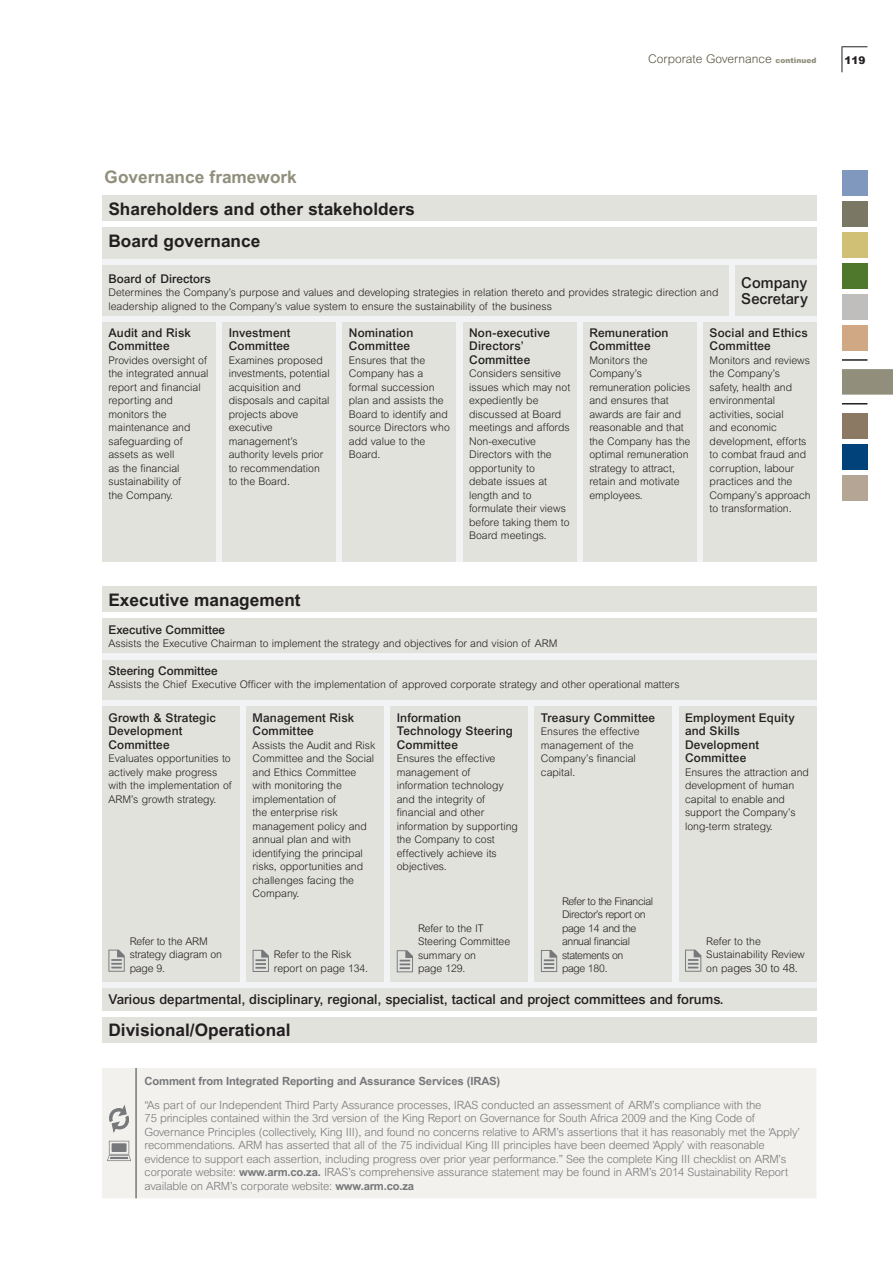
<style>
.page{position:relative;width:893px;height:1263px;background:#fff}
.page>*{position:absolute;margin:0;border:0;box-sizing:border-box;transform-origin:0 0}
.t1{font:700 17.25px "Arial MT Std";color:#231f20}
.t2{font:700 17.25px "Arial MT Std";color:#918f7c}
.t3{font:500 15px/16.5px "Arial MT Std";color:#231f20}
.t4{font:500 13.5px "Arial MT Std";color:#231f20}
.t5{font:500 12px/13.5px "Arial MT Std";letter-spacing:.015em;color:#231f20}
.t6{font:300 12px "Arial MT Std";color:#585641}
.t7{font:300 11.25px/13.5px "Arial MT Std";letter-spacing:-.015em;color:#76787b}
.t8{font:700 11.25px "Arial MT Std";letter-spacing:-.015em;color:#76787b}
.t9{font:300 11.25px "Arial MT Std";color:#231f20}
.t10{font:300 10.5px/13.5px "Arial MT Std";color:#231f20}
.t11{font:300 10.5px/13.5px "Arial MT Std";letter-spacing:-.04em;color:#231f20}
.t12{font:900 10.5px "Arial MT Std";color:#231f20}
.s1{font-weight:900;font-size:7.5px;color:#918f7c}
.s2{font-size:10.5px}
.s3{font-weight:700}
</style>
<div class="page">
<div style="left:102px;top:234px;width:714px;height:327px;background:#f2f3f4"></div>
<div style="left:102px;top:1068px;width:714px;height:130px;background:#f3f1ed"></div>
<hr style="left:135px;top:1068px;width:2px;height:130px;background:#76787b">
<svg style="left:109px;top:1106px;width:20px;height:25px"></svg>
<svg style="left:107px;top:1141px;width:24px;height:20px"></svg>
<div style="left:102px;top:623px;width:714px;height:386px;background:#f2f3f4"></div>
<div style="left:102px;top:322px;width:114px;height:239px;background:#e2e2dc"></div>
<div style="left:463px;top:322px;width:114px;height:239px;background:#e2e2dc"></div>
<div style="left:222px;top:322px;width:114px;height:239px;background:#e2e2dc"></div>
<div style="left:583px;top:322px;width:114px;height:239px;background:#e2e2dc"></div>
<div style="left:342px;top:322px;width:114px;height:239px;background:#e2e2dc"></div>
<div style="left:703px;top:322px;width:114px;height:239px;background:#e2e2dc"></div>
<div style="left:102px;top:196px;width:714px;height:25px;background:#e2e2dc"></div>
<div style="left:735px;top:265px;width:81px;height:51px;background:#e2e2dc"></div>
<div style="left:102px;top:265px;width:627px;height:51px;background:#e2e2dc"></div>
<div style="left:102px;top:227px;width:714px;height:32px;background:#e2e2dc"></div>
<div style="left:102px;top:587px;width:714px;height:25px;background:#e2e2dc"></div>
<div style="left:102px;top:988px;width:714px;height:23px;background:#e2e2dc"></div>
<div style="left:102px;top:618px;width:714px;height:35px;background:#e2e2dc"></div>
<div style="left:102px;top:660px;width:714px;height:39px;background:#e2e2dc"></div>
<div style="left:102px;top:707px;width:138px;height:275px;background:#e2e2dc"></div>
<svg style="left:108px;top:950px;width:17px;height:22px"></svg>
<div style="left:679px;top:707px;width:137px;height:275px;background:#e2e2dc"></div>
<svg style="left:685px;top:950px;width:16px;height:22px"></svg>
<div style="left:246px;top:707px;width:138px;height:275px;background:#e2e2dc"></div>
<svg style="left:253px;top:950px;width:16px;height:22px"></svg>
<div style="left:534px;top:707px;width:138px;height:275px;background:#e2e2dc"></div>
<svg style="left:541px;top:950px;width:16px;height:22px"></svg>
<div style="left:390px;top:707px;width:138px;height:275px;background:#e2e2dc"></div>
<svg style="left:397px;top:950px;width:16px;height:22px"></svg>
<div style="left:102px;top:1017px;width:714px;height:25px;background:#e2e2dc"></div>
<div style="left:842px;top:170px;width:25px;height:26px;background:#8198be"></div>
<div style="left:842px;top:201px;width:25px;height:26px;background:#7a7864"></div>
<div style="left:842px;top:232px;width:25px;height:26px;background:#d0c075"></div>
<div style="left:842px;top:263px;width:25px;height:26px;background:#50782c"></div>
<div style="left:842px;top:294px;width:25px;height:26px;background:#bfbebc"></div>
<div style="left:842px;top:325px;width:25px;height:26px;background:#d0a984"></div>
<svg style="left:842px;top:369px;width:51px;height:26px"></svg>
<div style="left:842px;top:413px;width:25px;height:25px;background:#8c7964"></div>
<div style="left:842px;top:444px;width:25px;height:25px;background:#004279"></div>
<div style="left:842px;top:475px;width:25px;height:25px;background:#b4a595"></div>
<hr style="left:842px;top:359px;width:25px;height:2px;background:#231f20">
<svg style="left:842px;top:403px;width:25px;height:1px"></svg>
<svg style="left:842px;top:46px;width:25px;height:26px"></svg>
<h1 class="t2" style="left:105px;top:166px;width:194px">Governance framework</h1>
<h1 class="t1" style="left:108px;top:198px;width:308px">Shareholders and other stakeholders</h1>
<h1 class="t1" style="left:108px;top:230px;width:153px">Board governance</h1>
<p class="t6" style="left:648px;top:52px;width:170px">Corporate Governance <span class="s1">continued</span></p>
<p class="t12" style="left:844px;top:53px;width:23px">119</p>
<p class="t5" style="left:108px;top:271px;width:104px">Board of Directors</p>
<p class="t10" style="left:108px;top:286px;width:611px">Determines the Company’s purpose and values and developing strategies in relation thereto and provides strategic direction and leadership aligned to the Company’s value system to ensure the sustainability of the business</p>
<h2 class="t3" style="left:741px;top:274px;width:68px">Company<br>Secretary</h2>
<p class="t5" style="left:108px;top:326px;width:84px">Audit and Risk<br>Committee</p>
<p class="t10" style="left:108px;top:353px;width:102px">Provides oversight of the integrated annual report and financial reporting and monitors the maintenance and safeguarding of assets as well<br>as the financial sustainability of<br>the Company.</p>
<p class="t5" style="left:229px;top:326px;width:63px">Investment<br>Committee</p>
<p class="t10" style="left:229px;top:353px;width:103px">Examines proposed investments, potential acquisition and disposals and capital projects above executive management’s authority levels prior to recommendation to the Board.</p>
<p class="t5" style="left:349px;top:326px;width:66px">Nomination<br>Committee</p>
<p class="t10" style="left:349px;top:353px;width:102px">Ensures that the<br>Company has a formal succession plan and assists the<br>Board to identify and source Directors who add value to the<br>Board.</p>
<p class="t5" style="left:469px;top:326px;width:83px">Non-executive<br>Directors’<br>Committee</p>
<p class="t10" style="left:469px;top:367px;width:103px">Considers sensitive issues which may not expediently be discussed at Board meetings and affords<br>Non-executive<br>Directors with the opportunity to debate issues at length and to formulate their views before taking them to<br>Board meetings.</p>
<p class="t5" style="left:589px;top:326px;width:81px">Remuneration<br>Committee</p>
<p class="t10" style="left:589px;top:353px;width:103px">Monitors the<br>Company’s remuneration policies and ensures that awards are fair and reasonable and that the Company has the optimal remuneration strategy to attract, retain and motivate employees.</p>
<p class="t5" style="left:710px;top:326px;width:100px">Social and Ethics<br>Committee</p>
<p class="t10" style="left:710px;top:353px;width:103px">Monitors and reviews the Company’s safety, health and environmental activities, social<br>and economic development, efforts to combat fraud and corruption, labour practices and the<br>Company’s approach to transformation.</p>
<h1 class="t1" style="left:108px;top:589px;width:194px">Executive management</h1>
<p class="t5" style="left:108px;top:622px;width:118px">Executive Committee</p>
<p class="t10" style="left:108px;top:637px;width:451px">Assists the Executive Chairman to implement the strategy and objectives for and vision of ARM</p>
<p class="t5" style="left:108px;top:664px;width:111px">Steering Committee</p>
<p class="t10" style="left:108px;top:678px;width:573px">Assists the Chief Executive Officer with the implementation of approved corporate strategy and other operational matters</p>
<p class="t5" style="left:108px;top:711px;width:109px">Growth &amp; Strategic<br>Development<br>Committee</p>
<p class="t10" style="left:108px;top:752px;width:125px">Evaluates opportunities to actively make progress with the implementation of<br>ARM’s growth strategy.</p>
<p class="t5" style="left:397px;top:711px;width:118px">Information<br>Technology Steering<br>Committee</p>
<p class="t10" style="left:397px;top:752px;width:123px">Ensures the effective management of information technology and the integrity of financial and other information by supporting the Company to cost effectively achieve its objectives.</p>
<p class="t5" style="left:541px;top:711px;width:116px">Treasury Committee</p>
<p class="t10" style="left:541px;top:725px;width:100px">Ensures the effective management of the<br>Company’s financial capital.</p>
<p class="t5" style="left:253px;top:711px;width:103px">Management Risk<br>Committee</p>
<p class="t10" style="left:253px;top:738px;width:124px">Assists the Audit and Risk<br>Committee and the Social and Ethics Committee with monitoring the implementation of<br>the enterprise risk management policy and annual plan and with identifying the principal risks, opportunities and challenges facing the<br>Company.</p>
<p class="t5" style="left:685px;top:711px;width:111px">Employment Equity and Skills<br>Development<br>Committee</p>
<p class="t10" style="left:685px;top:765px;width:125px">Ensures the attraction and development of human capital to enable and support the Company’s long-term strategy.</p>
<p class="t11" style="left:562px;top:894px;width:92px">Refer to the Financial<br>Director’s report on page 14 and the annual financial statements on<br>page 180.</p>
<p class="t10" style="left:418px;top:921px;width:94px">Refer to the IT<br>Steering Committee summary on<br>page 129.</p>
<p class="t10" style="left:130px;top:934px;width:94px">Refer to the ARM strategy diagram on page 9.</p>
<p class="t10" style="left:706px;top:934px;width:100px">Refer to the<br>Sustainability Review</p>
<p class="t9" style="left:706px;top:961px;width:93px"><span class="s2">on pa</span>ges 30 to 48.</p>
<p class="t10" style="left:274px;top:948px;width:96px">Refer to the Risk report on page 134.</p>
<p class="t4" style="left:108px;top:992px;width:617px">Various departmental, disciplinary, regional, specialist, tactical and project committees and forums.</p>
<h1 class="t1" style="left:108px;top:1020px;width:184px">Divisional/Operational</h1>
<p class="t8" style="left:145px;top:1074px;width:357px">Comment from Integrated Reporting and Assurance Services (IRAS)</p>
<p class="t7" style="left:145px;top:1098px;width:657px">“As part of our Independent Third Party Assurance processes, IRAS conducted an assessment of ARM’s compliance with the<br>75 principles contained within the 3rd version of the King Report on Governance for South Africa 2009 and the King Code of Governance Principles (collectively, King III), and found no concerns relative to ARM’s assertions that it has reasonably met the ‘Apply’ recommendations. ARM has asserted that all of the 75 individual King III principles have been deemed ‘Apply’ with reasonable evidence to support each assertion, including progress over prior year performance.” See the complete King III checklist on ARM’s corporate website: <span class="s3">www.arm.co.za.</span> IRAS’s comprehensive assurance statement may be found in ARM’s 2014 Sustainability Report available on ARM’s corporate website: <span class="s3">www.arm.co.za</span></p>
</div>
